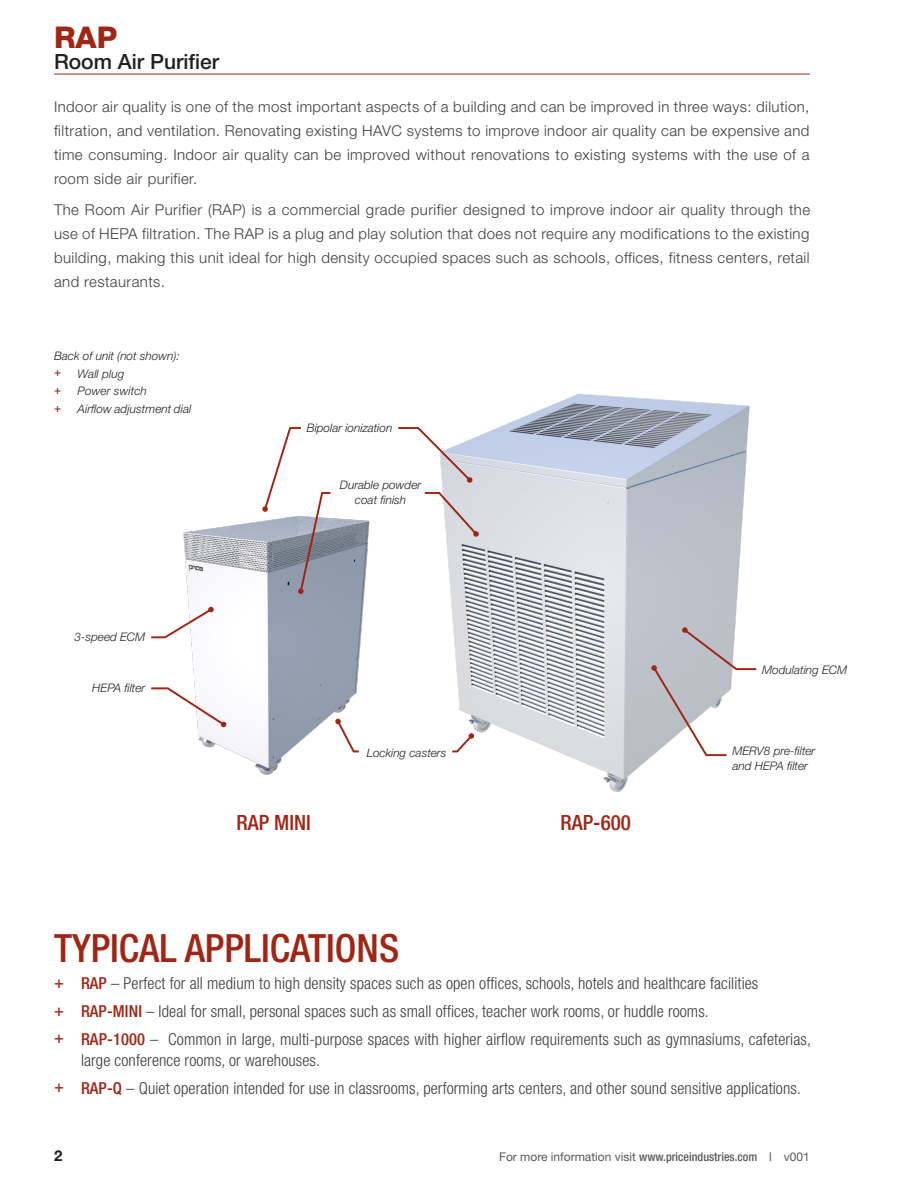
<style>
.page{position:relative;width:918px;height:1188px;background:#fff}
.page>*{position:absolute;margin:0;border:0;box-sizing:border-box;transform-origin:0 0}
.Sidebar_-_Heading_1{font:500 condensed 39px "Helvetica Neue LT Std";color:#a12514}
.t1{font:800 30px "Helvetica Neue LT Std";color:#a12514}
.t2{font:500 21px "Helvetica Neue LT Std";color:#231f20}
.Sidebar_-_Heading_2{font:500 condensed 21px "Helvetica Neue LT Std";color:#a12514}
.t3{font:300 condensed 16.5px/21px "Helvetica Neue LT Std";letter-spacing:.005em;color:#3e3e3f}
.Special-Body{font:300 15px/24px "Helvetica Neue LT Std";letter-spacing:.03em;color:#3e3e3f;text-align:justify}
.t4{font:700 15px "Helvetica Neue LT Std";color:#231f20}
.t5{font:12px "Helvetica Neue LT Std";color:#57585a}
.Special-Caption{font:italic 300 11.85px/15px "Helvetica Neue LT Std";color:#231f20;text-align:center}
.t6{font:500 condensed 11.85px "Helvetica Neue LT Std";color:#a12514}
.s1{font-weight:500;color:#a12514}
.s2{font-weight:500;font-stretch:condensed}
</style>
<div class="page">
<hr style="left:54px;top:74px;width:756px;height:1px;background:#a12514">
<img style="left:183px;top:518px;width:187px;height:257px">
<img style="left:442px;top:393px;width:308px;height:399px">
<svg style="left:450px;top:733px;width:24px;height:20px"></svg>
<svg style="left:335px;top:719px;width:26px;height:34px"></svg>
<svg style="left:651px;top:627px;width:106px;height:130px"></svg>
<svg style="left:151px;top:607px;width:63px;height:32px"></svg>
<svg style="left:151px;top:686px;width:75px;height:41px"></svg>
<svg style="left:398px;top:426px;width:75px;height:57px"></svg>
<svg style="left:424px;top:491px;width:55px;height:46px"></svg>
<svg style="left:262px;top:427px;width:70px;height:167px"></svg>
<h2 class="t1" style="left:54px;top:20px;width:65px">RAP</h2>
<h3 class="t2" style="left:54px;top:49px;width:167px">Room Air Purifier</h3>
<p class="Special-Body" style="left:54px;top:95px;width:757px">Indoor air quality is one of the most important aspects of a building and can be improved in three ways: dilution, filtration, and ventilation. Renovating existing HAVC systems to improve indoor air quality can be expensive and time consuming. Indoor air quality can be improved without renovations to existing systems with the use of a room side air purifier.</p>
<p class="Special-Body" style="left:54px;top:197px;width:758px">The Room Air Purifier (RAP) is a commercial grade purifier designed to improve indoor air quality through the use of HEPA filtration. The RAP is a plug and play solution that does not require any modifications to the existing building, making this unit ideal for high density occupied spaces such as schools, offices, fitness centers, retail and restaurants.</p>
<p class="Special-Caption" style="left:54px;top:348px;width:127px">Back of unit (not shown):</p>
<p class="t6" style="left:54px;top:365px;width:9px">+</p>
<p class="Special-Caption" style="left:78px;top:366px;width:48px">Wall plug</p>
<p class="t6" style="left:54px;top:383px;width:9px">+</p>
<p class="Special-Caption" style="left:78px;top:384px;width:71px">Power switch</p>
<p class="t6" style="left:54px;top:400px;width:9px">+</p>
<p class="Special-Caption" style="left:78px;top:401px;width:115px">Airflow adjustment dial</p>
<p class="Special-Caption" style="left:307px;top:420px;width:87px">Bipolar ionization</p>
<p class="Special-Caption" style="left:340px;top:477px;width:83px">Durable powder coat finish</p>
<p class="Special-Caption" style="left:75px;top:629px;width:72px">3-speed ECM</p>
<p class="Special-Caption" style="left:92px;top:680px;width:55px">HEPA filter</p>
<p class="Special-Caption" style="left:367px;top:745px;width:81px">Locking casters</p>
<p class="Sidebar_-_Heading_2" style="left:237px;top:810px;width:76px">RAP MINI</p>
<p class="Sidebar_-_Heading_2" style="left:561px;top:810px;width:72px">RAP-600</p>
<p class="Special-Caption" style="left:762px;top:662px;width:86px">Modulating ECM</p>
<p class="Special-Caption" style="left:732px;top:743px;width:84px;text-align:left">MERV8 pre-filter and HEPA filter</p>
<p class="Sidebar_-_Heading_1" style="left:54px;top:925px;width:347px">TYPICAL APPLICATIONS</p>
<p class="t3" style="left:54px;top:973px;width:706px"><span class="s1">+ RAP</span> – Perfect for all medium to high density spaces such as open offices, schools, hotels and healthcare facilities</p>
<p class="t3" style="left:54px;top:1001px;width:656px"><span class="s1">+ RAP-MINI</span> – Ideal for small, personal spaces such as small offices, teacher work rooms, or huddle rooms.</p>
<p class="t3" style="left:81px;top:1028px;width:732px;text-indent:-27px"><span class="s1">+ RAP-1000</span> – Common in large, multi-purpose spaces with higher airflow requirements such as gymnasiums, cafeterias, large conference rooms, or warehouses.</p>
<p class="t3" style="left:54px;top:1077px;width:749px"><span class="s1">+ RAP-Q</span> – Quiet operation intended for use in classrooms, performing arts centers, and other sound sensitive applications.</p>
<p class="t4" style="left:54px;top:1146px;width:10px">2</p>
<p class="t5" style="left:499px;top:1150px;width:312px">For more information visit <span class="s2">www.priceindustries.com |</span> v001</p>
</div>
